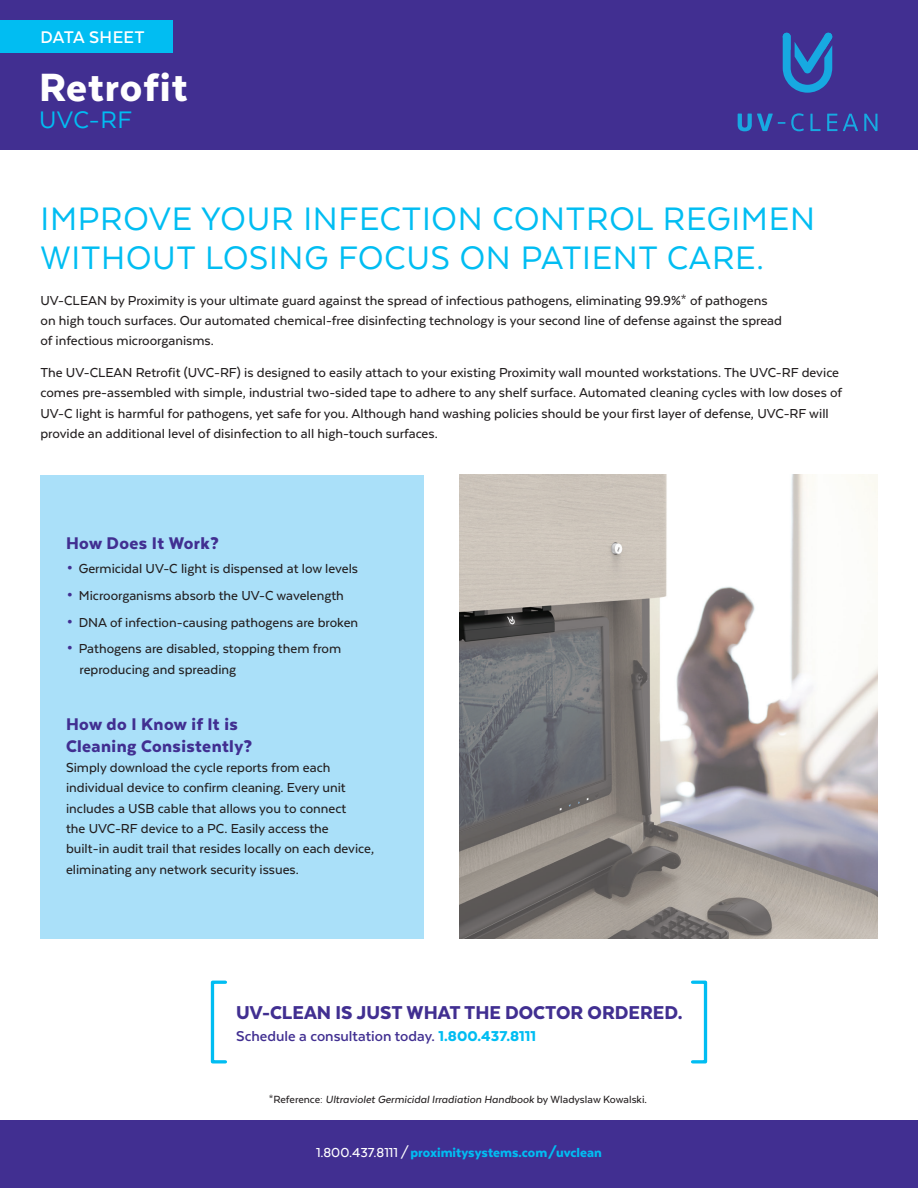
<style>
.page{position:relative;width:918px;height:1188px;background:#fff}
.page>*{position:absolute;margin:0;border:0;box-sizing:border-box;transform-origin:0 0}
.t1{font:900 45.45px "Texta";letter-spacing:.02em;color:#fff}
.t2{font:37.5px/39.6px "Texta";letter-spacing:.02em;color:#01bdf2}
.t3{font:27.6px "Texta";color:#01bdf2}
.t4{font:900 21.45px "Texta";color:#412f91}
.t5{font:900 19.5px/21.6px "Texta";letter-spacing:.02em;color:#412f91}
.t6{font:700 19.5px "Texta";letter-spacing:.02em;color:#fff}
.t7{font:700 16.5px "Texta";color:#412f91}
.t8{font:500 15px/20.4px "Texta";color:#231f20}
.t9{font:900 15px "Texta";color:#01bdf2}
.t10{font:italic 500 12px "Texta";color:#231f20}
.s1{font-size:24px;color:#412f91}
.s2{font-weight:900;color:#01bdf2}
.s3{font-style:normal}
.s4{font-weight:500;color:#fff}
</style>
<div class="page">
<div style="left:0;top:1120px;width:918px;height:68px;background:#412f91"></div>
<div style="left:0;top:0;width:918px;height:150px;background:#412f91"></div>
<svg style="left:782px;top:33px;width:50px;height:60px"></svg>
<svg style="left:738px;top:113px;width:140px;height:18px"></svg>
<div style="left:0;top:20px;width:172px;height:33px;background:#01bdf2"></div>
<img style="left:459px;top:475px;width:419px;height:464px">
<div style="left:211px;top:981px;width:16px;height:82px;border:3px solid #01bdf2"></div>
<div style="left:691px;top:981px;width:16px;height:82px;border:3px solid #01bdf2"></div>
<div style="left:41px;top:475px;width:383px;height:464px;background:#aae0f9"></div>
<h3 class="t6" style="left:40px;top:27px;width:106px">DATA SHEET</h3>
<h1 class="t1" style="left:39px;top:64px;width:150px">Retrofit</h1>
<h3 class="t3" style="left:39px;top:106px;width:95px">UVC-RF</h3>
<h2 class="t2" style="left:40px;top:198px;width:776px">IMPROVE YOUR INFECTION CONTROL REGIMEN<br>WITHOUT LOSING FOCUS ON PATIENT CARE.</h2>
<p class="t8" style="left:40px;top:290px;width:743px">UV-CLEAN by Proximity is your ultimate guard against the spread of infectious pathogens, eliminating 99.9%* of pathogens on high touch surfaces. Our automated chemical-free disinfecting technology is your second line of defense against the spread of infectious microorganisms.</p>
<p class="t8" style="left:40px;top:362px;width:803px">The UV-CLEAN Retrofit (UVC-RF) is designed to easily attach to your existing Proximity wall mounted workstations. The UVC-RF device comes pre-assembled with simple, industrial two-sided tape to adhere to any shelf surface. Automated cleaning cycles with low doses of UV-C light is harmful for pathogens, yet safe for you. Although hand washing policies should be your first layer of defense, UVC-RF will provide an additional level of disinfection to all high-touch surfaces.</p>
<h3 class="t5" style="left:66px;top:532px;width:154px">How Does It Work?</h3>
<p class="t8" style="left:66px;top:558px;width:294px"><span class="s1">•</span> Germicidal UV-C light is dispensed at low levels</p>
<p class="t8" style="left:66px;top:585px;width:279px"><span class="s1">•</span> Microorganisms absorb the UV-C wavelength</p>
<p class="t8" style="left:66px;top:612px;width:294px"><span class="s1">•</span> DNA of infection-causing pathogens are broken</p>
<p class="t8" style="left:80px;top:638px;width:263px;text-indent:-14px"><span class="s1">•</span> Pathogens are disabled, stopping them from reproducing and spreading</p>
<h3 class="t5" style="left:66px;top:713px;width:188px">How do I Know if It is<br>Cleaning Consistently?</h3>
<p class="t8" style="left:66px;top:757px;width:310px">Simply download the cycle reports from each individual device to confirm cleaning. Every unit includes a USB cable that allows you to connect<br>the UVC-RF device to a PC. Easily access the built-in audit trail that resides locally on each device, eliminating any network security issues.</p>
<h3 class="t4" style="left:236px;top:1001px;width:448px">UV-CLEAN IS JUST WHAT THE DOCTOR ORDERED.</h3>
<p class="t7" style="left:236px;top:1028px;width:301px">Schedule a consultation today. <span class="s2">1.800.437.8111</span></p>
<p class="t10" style="left:269px;top:1093px;width:380px"><span class="s3">*Reference:</span> Ultraviolet Germicidal Irradiation Handbook <span class="s3">by Wladyslaw Kowalski.</span></p>
<p class="t9" style="left:316px;top:1145px;width:287px"><span class="s4">1.800.437.8111 /</span> proximitysystems.com/uvclean</p>
</div>
